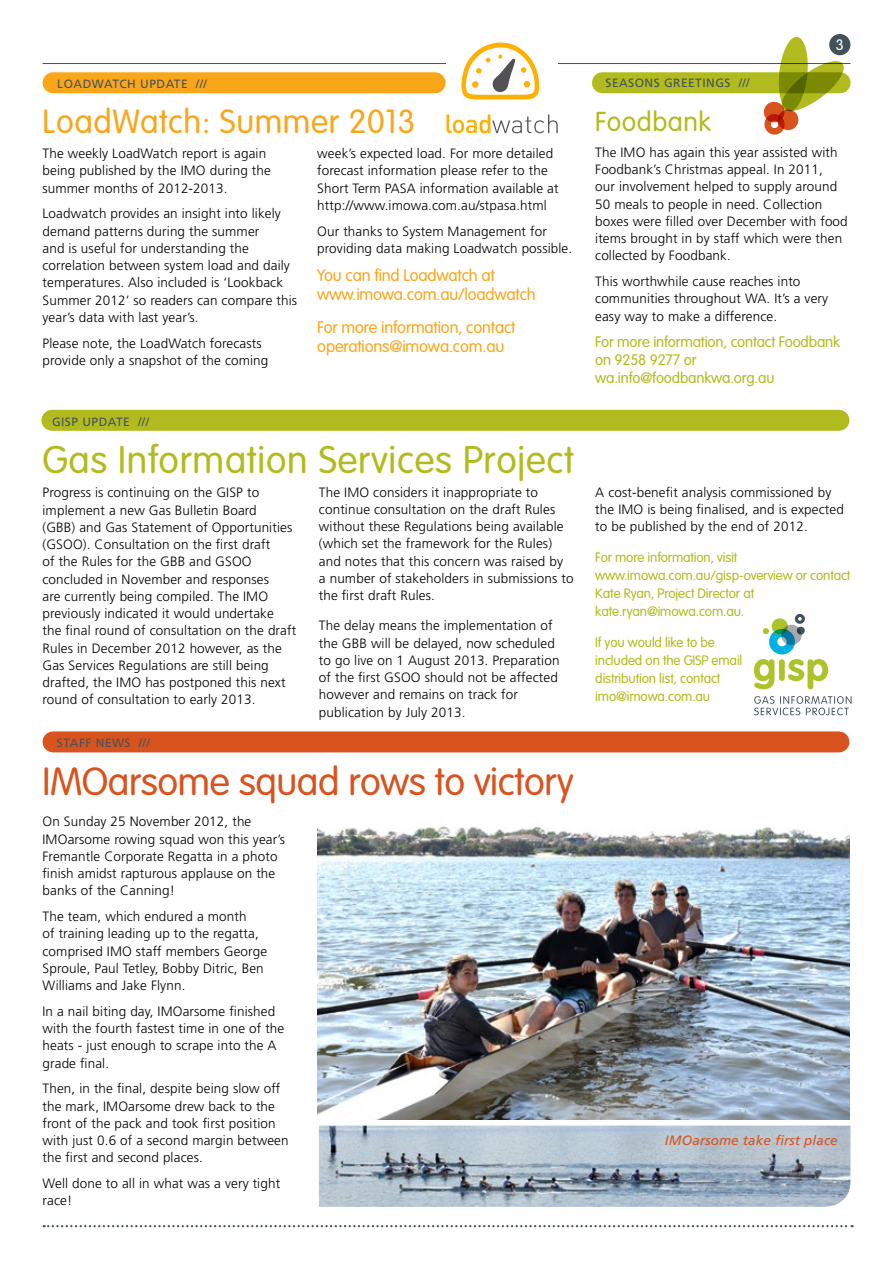
<style>
.page{position:relative;width:893px;height:1263px;background:#fff}
.page>*{position:absolute;margin:0;border:0;box-sizing:border-box;transform-origin:0 0}
.t1{font:300 38.55px "VAG Rounded Std";letter-spacing:-.01em;color:#d9531e}
.t2{font:300 37.95px "VAG Rounded Std";letter-spacing:.02em;color:#b2bb1e}
.t3{font:300 33px "VAG Rounded Std";letter-spacing:.02em;color:#faa61a}
.t4{font:300 27px "VAG Rounded Std";letter-spacing:.02em;color:#b2bb1e}
.t5{font:300 16.5px/19.5px "VAG Rounded Std";letter-spacing:-.01em;color:#faa61a}
.t6{font:300 15px/18px "VAG Rounded Std";letter-spacing:-.01em;color:#b2bb1e}
.t7{font:300 15px "VAG Rounded Std";color:#fff}
.t8{font:300 13.5px/17.2px "Frutiger LT Std";letter-spacing:.01em;color:#000}
.t9{font:300 13.5px/18px "VAG Rounded Std";letter-spacing:-.01em;color:#b2bb1e}
.t10{font:italic 13.5px "Frutiger LT Std";letter-spacing:.01em;color:#d9531e}
.t11{font:12px "Frutiger LT Std";letter-spacing:.04em;color:#43525a}
</style>
<div class="page">
<div style="left:52px;top:410px;width:787px;height:21px;background:#b2bb1e"></div>
<div style="left:602px;top:72px;width:238px;height:21px;background:#b2bb1e"></div>
<div style="left:53px;top:731px;width:786px;height:21px;background:#d9531e"></div>
<div style="left:53px;top:72px;width:382px;height:21px;background:#faa61a"></div>
<hr style="left:43px;top:63px;width:807px;height:1px;background:#43525a">
<div style="left:829px;top:34px;width:21px;height:21px;background:#43525a;border-radius:50%"></div>
<svg style="left:44px;top:1225px;width:809px;height:2px"></svg>
<svg style="left:762px;top:36px;width:85px;height:99px"></svg>
<svg style="left:754px;top:696px;width:98px;height:19px"></svg>
<svg style="left:754px;top:614px;width:74px;height:75px"></svg>
<div style="left:446px;top:43px;width:112px;height:90px;background:#fff"></div>
<svg style="left:461px;top:43px;width:78px;height:57px"></svg>
<svg style="left:446px;top:114px;width:112px;height:19px"></svg>
<img style="left:318px;top:826px;width:531px;height:293px">
<img style="left:319px;top:1125px;width:531px;height:82px">
<p class="t11" style="left:57px;top:77px;width:151px">LOADWATCH UPDATE ///</p>
<h3 class="t3" style="left:43px;top:103px;width:375px">LoadWatch: Summer 2013</h3>
<p class="t8" style="left:43px;top:145px;width:230px">The weekly LoadWatch report is again being published by the IMO during the summer months of 2012-2013.</p>
<p class="t8" style="left:43px;top:205px;width:256px">Loadwatch provides an insight into likely demand patterns during the summer<br>and is useful for understanding the correlation between system load and daily temperatures. Also included is ‘Lookback Summer 2012’ so readers can compare this year’s data with last year’s.</p>
<p class="t8" style="left:43px;top:334px;width:227px">Please note, the LoadWatch forecasts provide only a snapshot of the coming</p>
<p class="t8" style="left:317px;top:145px;width:243px">week’s expected load. For more detailed forecast information please refer to the Short Term PASA information available at http://www.imowa.com.au/stpasa.html</p>
<p class="t8" style="left:317px;top:222px;width:256px">Our thanks to System Management for providing data making Loadwatch possible.</p>
<p class="t5" style="left:317px;top:266px;width:220px">You can find Loadwatch at www.imowa.com.au/loadwatch</p>
<p class="t5" style="left:317px;top:318px;width:200px">For more information, contact operations@imowa.com.au</p>
<p class="t11" style="left:52px;top:414px;width:99px">GISP UPDATE ///</p>
<h2 class="t2" style="left:42px;top:438px;width:533px">Gas Information Services Project</h2>
<p class="t8" style="left:43px;top:484px;width:255px">Progress is continuing on the GISP to implement a new Gas Bulletin Board<br>(GBB) and Gas Statement of Opportunities (GSOO). Consultation on the first draft<br>of the Rules for the GBB and GSOO concluded in November and responses<br>are currently being compiled. The IMO previously indicated it would undertake the final round of consultation on the draft Rules in December 2012 however, as the Gas Services Regulations are still being drafted, the IMO has postponed this next round of consultation to early 2013.</p>
<p class="t11" style="left:57px;top:735px;width:94px">STAFF NEWS ///</p>
<p class="t8" style="left:319px;top:484px;width:256px">The IMO considers it inappropriate to continue consultation on the draft Rules without these Regulations being available (which set the framework for the Rules) and notes that this concern was raised by<br>a number of stakeholders in submissions to the first draft Rules.</p>
<p class="t8" style="left:319px;top:617px;width:242px">The delay means the implementation of the GBB will be delayed, now scheduled to go live on 1 August 2013. Preparation of the first GSOO should not be affected however and remains on track for publication by July 2013.</p>
<h1 class="t1" style="left:43px;top:759px;width:533px">IMOarsome squad rows to victory</h1>
<p class="t8" style="left:43px;top:813px;width:244px">On Sunday 25 November 2012, the IMOarsome rowing squad won this year’s Fremantle Corporate Regatta in a photo finish amidst rapturous applause on the banks of the Canning!</p>
<p class="t8" style="left:43px;top:908px;width:226px">The team, which endured a month<br>of training leading up to the regatta, comprised IMO staff members George Sproule, Paul Tetley, Bobby Ditric, Ben Williams and Jake Flynn.</p>
<p class="t8" style="left:43px;top:1003px;width:243px">In a nail biting day, IMOarsome finished with the fourth fastest time in one of the heats - just enough to scrape into the A grade final.</p>
<p class="t8" style="left:43px;top:1080px;width:248px">Then, in the final, despite being slow off the mark, IMOarsome drew back to the front of the pack and took first position with just 0.6 of a second margin between the first and second places.</p>
<p class="t8" style="left:43px;top:1175px;width:239px">Well done to all in what was a very tight race!</p>
<p class="t11" style="left:605px;top:76px;width:146px">SEASONS GREETINGS ///</p>
<p class="t7" style="left:836px;top:36px;width:10px">3</p>
<h3 class="t4" style="left:595px;top:106px;width:117px">Foodbank</h3>
<p class="t8" style="left:595px;top:144px;width:254px">The IMO has again this year assisted with Foodbank’s Christmas appeal. In 2011,<br>our involvement helped to supply around 50 meals to people in need. Collection boxes were filled over December with food items brought in by staff which were then collected by Foodbank.</p>
<p class="t8" style="left:595px;top:273px;width:234px">This worthwhile cause reaches into communities throughout WA. It’s a very easy way to make a difference.</p>
<p class="t6" style="left:595px;top:333px;width:246px">For more information, contact Foodbank on 9258 9277 or wa.info@foodbankwa.org.au</p>
<p class="t8" style="left:595px;top:484px;width:250px">A cost-benefit analysis commissioned by the IMO is being finalised, and is expected to be published by the end of 2012.</p>
<p class="t9" style="left:595px;top:549px;width:257px">For more information, visit www.imowa.com.au/gisp-overview or contact Kate Ryan, Project Director at kate.ryan@imowa.com.au.</p>
<p class="t9" style="left:595px;top:633px;width:149px">If you would like to be included on the GISP email distribution list, contact imo@imowa.com.au</p>
<p class="t10" style="left:665px;top:1133px;width:174px">IMOarsome take first place</p>
</div>
